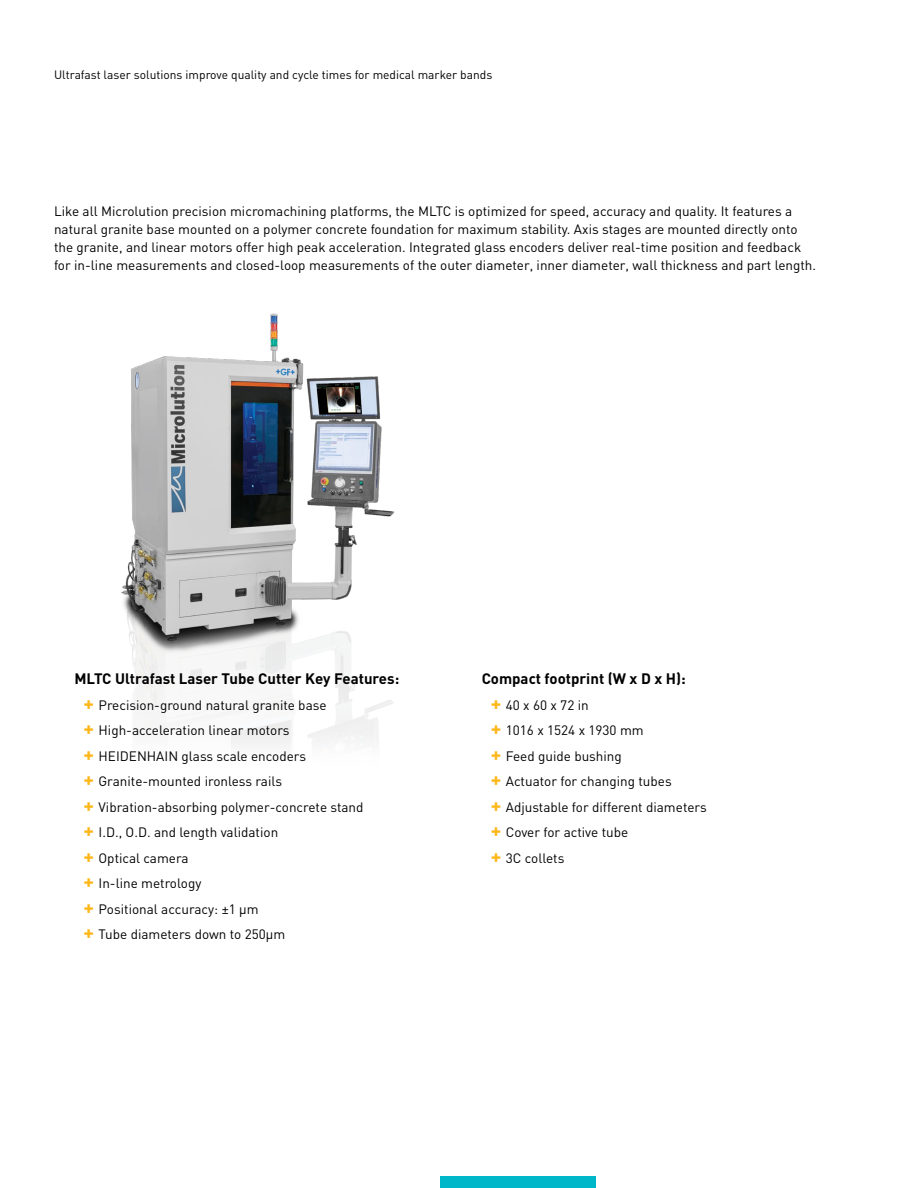
<style>
.page{position:relative;width:918px;height:1188px;background:#fff}
.page>*{position:absolute;margin:0;border:0;box-sizing:border-box;transform-origin:0 0}
.t1{font:700 15px "DIN";color:#000}
.t2{font:13.5px/25.5px "DIN";color:#000}
.t3{font:12px "DIN";color:#000}
.s1{font-weight:700;font-size:19.5px;color:#fdb71a}
</style>
<div class="page">
<img style="left:121px;top:313px;width:274px;height:432px">
<div style="left:440px;top:1176px;width:156px;height:12px;background:#00b7c9"></div>
<p class="t3" style="left:54px;top:68px;width:440px">Ultrafast laser solutions improve quality and cycle times for medical marker bands</p>
<p class="t2" style="left:54px;top:202px;width:764px;line-height:18px">Like all Microlution precision micromachining platforms, the MLTC is optimized for speed, accuracy and quality. It features a natural granite base mounted on a polymer concrete foundation for maximum stability. Axis stages are mounted directly onto the granite, and linear motors offer high peak acceleration. Integrated glass encoders deliver real-time position and feedback for in-line measurements and closed-loop measurements of the outer diameter, inner diameter, wall thickness and part length.</p>
<p class="t1" style="left:74px;top:669px;width:326px">MLTC Ultrafast Laser Tube Cutter Key Features:</p>
<p class="t2" style="left:83px;top:692px;width:282px"><span class="s1">+</span> Precision-ground natural granite base<br><span class="s1">+</span> High-acceleration linear motors<br><span class="s1">+</span> HEIDENHAIN glass scale encoders<br><span class="s1">+</span> Granite-mounted ironless rails<br><span class="s1">+</span> Vibration-absorbing polymer-concrete stand <span class="s1">+</span> I.D., O.D. and length validation<br><span class="s1">+</span> Optical camera<br><span class="s1">+</span> In-line metrology<br><span class="s1">+</span> Positional accuracy: ±1 µ m<br><span class="s1">+</span> Tube diameters down to 250µ m</p>
<p class="t1" style="left:482px;top:669px;width:206px">Compact footprint (W x D x H):</p>
<p class="t2" style="left:491px;top:692px;width:218px"><span class="s1">+</span> 40 x 60 x 72 in<br><span class="s1">+</span> 1016 x 1524 x 1930 mm<br><span class="s1">+</span> Feed guide bushing<br><span class="s1">+</span> Actuator for changing tubes<br><span class="s1">+</span> Adjustable for different diameters <span class="s1">+</span> Cover for active tube<br><span class="s1">+</span> 3C collets</p>
</div>
